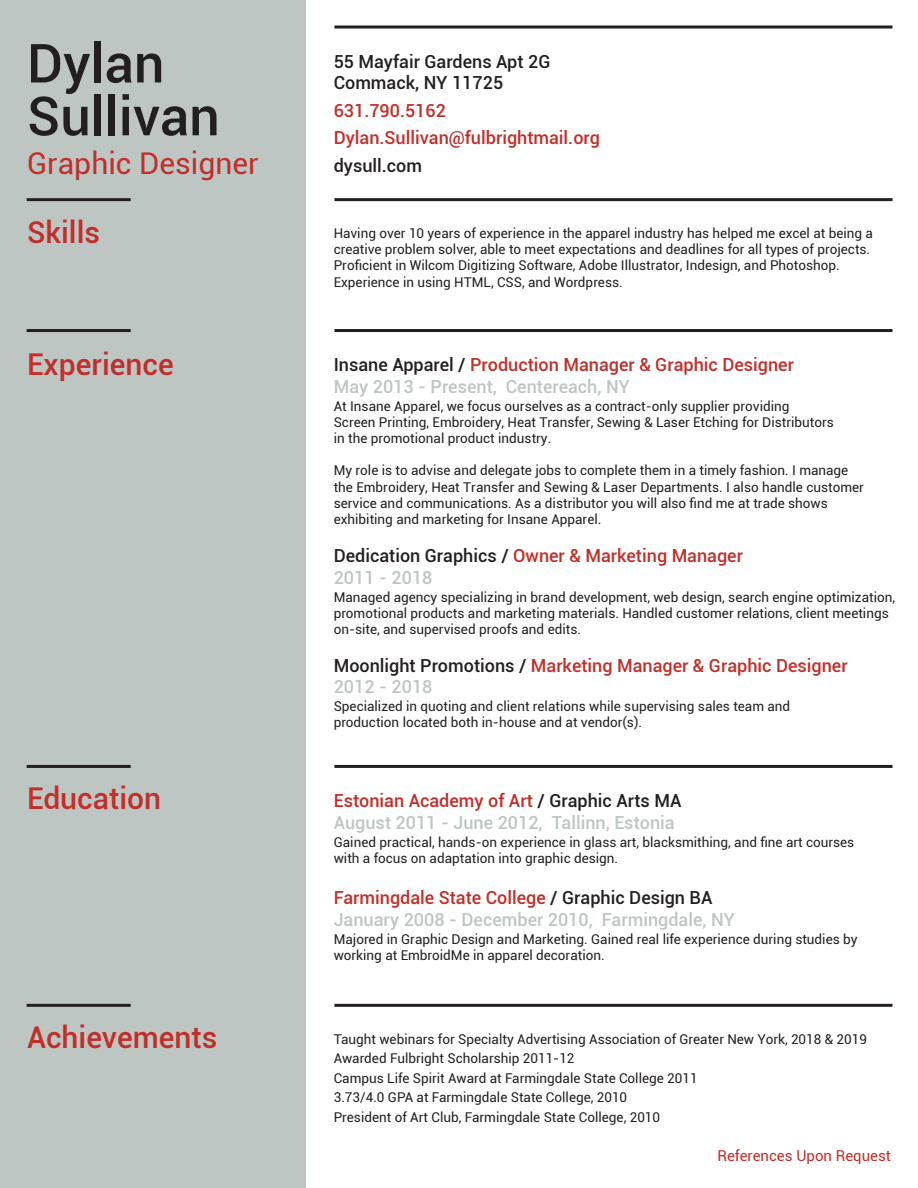
<style>
.page{position:relative;width:918px;height:1188px;background:#fff}
.page>*{position:absolute;margin:0;border:0;box-sizing:border-box;transform-origin:0 0}
.t1{font:500 54px/52.8px "Roboto";color:#231f20}
.t2{font:500 30px "Roboto";color:#c12f2a}
.t3{font:30px "Roboto";color:#c12f2a}
.t4{font:500 18px/21.6px "Roboto";color:#c12f2a}
.t5{font:500 18px/21.6px "Roboto";color:#bec6c4}
.t6{font:500 18px/21.6px "Roboto";color:#231f20}
.t7{font:15px "Roboto";color:#c12f2a}
.t8{font:13.5px/16.2px "Roboto";color:#231f20}
.s1{color:#231f20}
.s2{color:#bec6c4}
.s3{color:#c12f2a}
</style>
<div class="page">
<div style="left:0;top:0;width:306px;height:1188px;background:#bec6c4"></div>
<hr style="left:336px;top:26px;width:555px;height:2px;background:#231f20">
<hr style="left:336px;top:198px;width:555px;height:3px;background:#231f20">
<hr style="left:336px;top:765px;width:555px;height:3px;background:#231f20">
<hr style="left:336px;top:1004px;width:555px;height:3px;background:#231f20">
<hr style="left:336px;top:329px;width:555px;height:3px;background:#231f20">
<hr style="left:28px;top:198px;width:101px;height:3px;background:#231f20">
<hr style="left:28px;top:765px;width:101px;height:3px;background:#231f20">
<hr style="left:28px;top:1004px;width:101px;height:3px;background:#231f20">
<hr style="left:28px;top:329px;width:101px;height:3px;background:#231f20">
<h1 class="t1" style="left:27px;top:35px;width:194px">Dylan<br>Sullivan</h1>
<h2 class="t3" style="left:27px;top:142px;width:233px">Graphic Designer</h2>
<h2 class="t2" style="left:27px;top:211px;width:75px">Skills</h2>
<h2 class="t2" style="left:27px;top:343px;width:148px">Experience</h2>
<h2 class="t2" style="left:27px;top:778px;width:136px">Education</h2>
<h2 class="t2" style="left:27px;top:1016px;width:192px">Achievements</h2>
<h3 class="t6" style="left:334px;top:50px;width:218px">55 Mayfair Gardens Apt 2G<br>Commack, NY 11725</h3>
<h3 class="t4" style="left:334px;top:96px;width:268px;line-height:27.6px">631.790.5162<br>Dylan.Sullivan@fulbrightmail.org</h3>
<h3 class="t6" style="left:334px;top:154px;width:90px">dysull.com</h3>
<p class="t8" style="left:334px;top:225px;width:541px">Having over 10 years of experience in the apparel industry has helped me excel at being a creative problem solver, able to meet expectations and deadlines for all types of projects.<br>Proficient in Wilcom Digitizing Software, Adobe Illustrator, Indesign, and Photoshop.<br>Experience in using HTML, CSS, and Wordpress.</p>
<h3 class="t4" style="left:334px;top:353px;width:462px"><span class="s1">Insane Apparel /</span> Production Manager &amp; Graphic Designer<br><span class="s2">May 2013 - Present, Centereach, NY</span></h3>
<p class="t8" style="left:334px;top:397px;width:502px">At Insane Apparel, we focus ourselves as a contract-only supplier providing<br>Screen Printing, Embroidery, Heat Transfer, Sewing &amp; Laser Etching for Distributors in the promotional product industry.</p>
<p class="t8" style="left:334px;top:462px;width:532px">My role is to advise and delegate jobs to complete them in a timely fashion. I manage the Embroidery, Heat Transfer and Sewing &amp; Laser Departments. I also handle customer service and communications. As a distributor you will also find me at trade shows exhibiting and marketing for Insane Apparel.</p>
<h3 class="t4" style="left:334px;top:544px;width:411px"><span class="s1">Dedication Graphics /</span> Owner &amp; Marketing Manager<br><span class="s2">2011 - 2018</span></h3>
<p class="t8" style="left:334px;top:588px;width:563px">Managed agency specializing in brand development, web design, search engine optimization, promotional products and marketing materials. Handled customer relations, client meetings on-site, and supervised proofs and edits.</p>
<h3 class="t4" style="left:334px;top:654px;width:515px"><span class="s1">Moonlight Promotions /</span> Marketing Manager &amp; Graphic Designer<br><span class="s2">2012 - 2018</span></h3>
<p class="t8" style="left:334px;top:698px;width:458px">Specialized in quoting and client relations while supervising sales team and production located both in-house and at vendor(s).</p>
<h3 class="t5" style="left:334px;top:789px;width:349px"><span class="s3">Estonian Academy of Art</span> <span class="s1">/ Graphic Arts MA<br></span>August 2011 - June 2012, Tallinn, Estonia</h3>
<p class="t8" style="left:334px;top:833px;width:522px">Gained practical, hands-on experience in glass art, blacksmithing, and fine art courses with a focus on adaptation into graphic design.</p>
<h3 class="t5" style="left:334px;top:886px;width:403px"><span class="s3">Farmingdale State College</span> <span class="s1">/ Graphic Design BA<br></span>January 2008 - December 2010, Farmingdale, NY</h3>
<p class="t8" style="left:334px;top:930px;width:525px">Majored in Graphic Design and Marketing. Gained real life experience during studies by working at EmbroidMe in apparel decoration.</p>
<p class="t8" style="left:334px;top:1029px;width:535px;line-height:19.5px">Taught webinars for Specialty Advertising Association of Greater New York, 2018 &amp; 2019<br>Awarded Fulbright Scholarship 2011-12<br>Campus Life Spirit Award at Farmingdale State College 2011<br>3.73/4.0 GPA at Farmingdale State College, 2010<br>President of Art Club, Farmingdale State College, 2010</p>
<p class="t7" style="left:718px;top:1145px;width:175px">References Upon Request</p>
</div>
